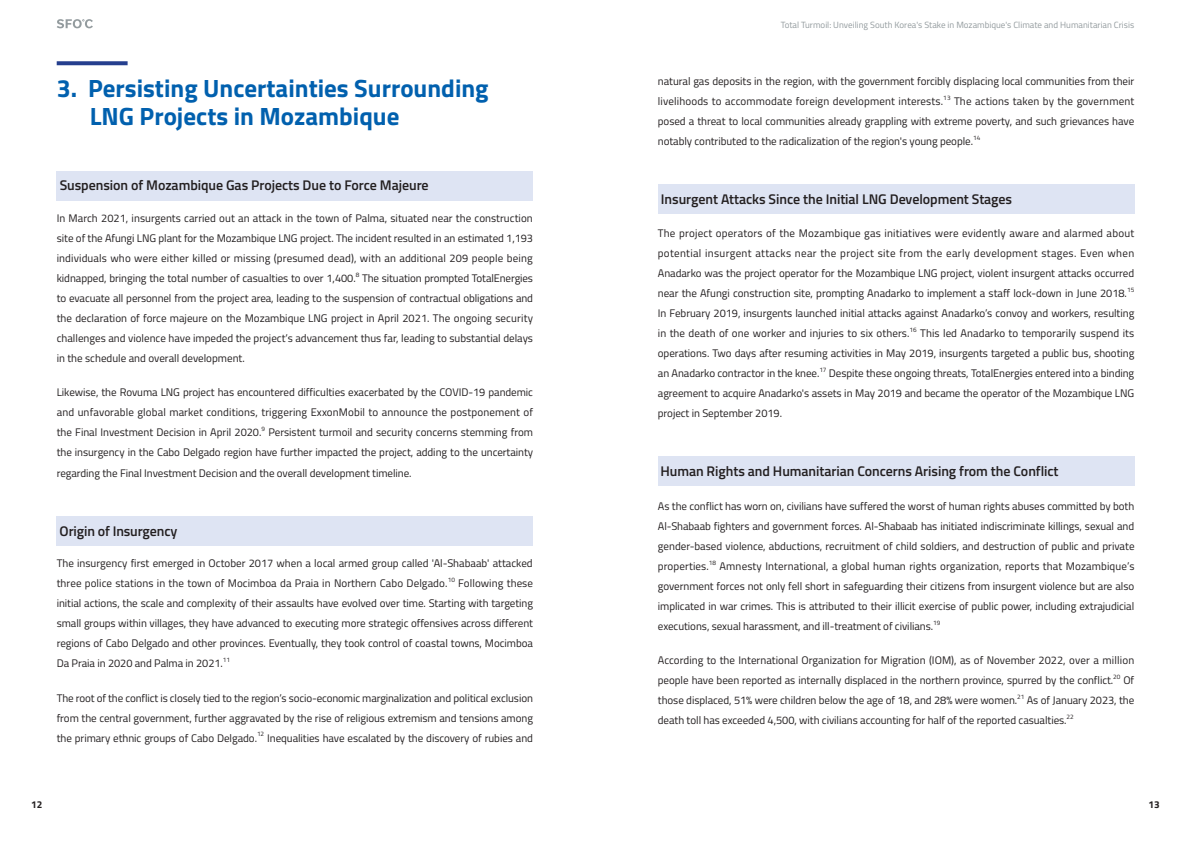
<style>
.page{position:relative;width:1191px;height:842px;background:#fff}
.page>*{position:absolute;margin:0;border:0;box-sizing:border-box;transform-origin:0 0}
.t1{font:700 25px "Cairo";color:#0160ae}
.본문{font:600 14px "Cairo";letter-spacing:-.005em;color:#231f20}
.본문-2{font:11px/20px "Cairo";letter-spacing:-.005em;color:#231f20;text-align:justify}
.t2{font:700 10px "Cairo";color:#231f20}
.t3{font:9px "Cairo";color:#939b9e}
.본문-3{font:6.4px "Cairo";letter-spacing:-.005em;color:#231f20}
</style>
<div class="page">
<svg style="left:57px;top:19px;width:36px;height:9px"></svg>
<div style="left:57px;top:171px;width:476px;height:30px;background:#dee4f3"></div>
<div style="left:57px;top:516px;width:476px;height:30px;background:#dee4f3"></div>
<div style="left:658px;top:456px;width:476px;height:30px;background:#dee4f3"></div>
<div style="left:658px;top:184px;width:476px;height:30px;background:#dee4f3"></div>
<svg style="left:57px;top:61px;width:71px;height:4px"></svg>
<p class="t1" style="left:57px;top:67px;width:433px">3. Persisting Uncertainties Surrounding</p>
<p class="t1" style="left:90px;top:95px;width:311px">LNG Projects in Mozambique</p>
<p class="본문" style="left:60px;top:175px;width:370px">Suspension of Mozambique Gas Projects Due to Force Majeure</p>
<p class="본문-2" style="left:57px;top:208px;width:478px">In March 2021, insurgents carried out an attack in the town of Palma, situated near the construction site of the Afungi LNG plant for the Mozambique LNG project. The incident resulted in an estimated 1,193 individuals who were either killed or missing (presumed dead), with an additional 209 people being kidnapped, bringing the total number of casualties to over 1,400.</p>
<p class="본문-3" style="left:356px;top:270px;width:5px">8</p>
<p class="본문-2" style="left:57px;top:268px;width:478px;text-indent:305px">The situation prompted TotalEnergies to evacuate all personnel from the project area, leading to the suspension of contractual obligations and the declaration of force majeure on the Mozambique LNG project in April 2021. The ongoing security challenges and violence have impeded the project’s advancement thus far, leading to substantial delays in the schedule and overall development.</p>
<p class="본문-2" style="left:57px;top:382px;width:478px">Likewise, the Rovuma LNG project has encountered difficulties exacerbated by the COVID-19 pandemic and unfavorable global market conditions, triggering ExxonMobil to announce the postponement of the Final Investment Decision in April 2020.</p>
<p class="본문-3" style="left:261px;top:424px;width:5px">9</p>
<p class="본문-2" style="left:57px;top:422px;width:478px;text-indent:212px">Persistent turmoil and security concerns stemming from the insurgency in the Cabo Delgado region have further impacted the project, adding to the uncertainty regarding the Final Investment Decision and the overall development timeline.</p>
<p class="본문" style="left:60px;top:520px;width:119px">Origin of Insurgency</p>
<p class="본문-2" style="left:57px;top:553px;width:477px">The insurgency first emerged in October 2017 when a local armed group called 'Al-Shabaab' attacked three police stations in the town of Mocimboa da Praia in Northern Cabo Delgado.</p>
<p class="본문-3" style="left:448px;top:575px;width:9px">10</p>
<p class="본문-2" style="left:57px;top:573px;width:478px;text-indent:401px">Following these initial actions, the scale and complexity of their assaults have evolved over time. Starting with targeting small groups within villages, they have advanced to executing more strategic offensives across different regions of Cabo Delgado and other provinces. Eventually, they took control of coastal towns, Mocimboa Da Praia in 2020 and Palma in 2021.</p>
<p class="본문-3" style="left:223px;top:655px;width:9px">11</p>
<p class="본문-2" style="left:57px;top:688px;width:478px">The root of the conflict is closely tied to the region’s socio-economic marginalization and political exclusion from the central government, further aggravated by the rise of religious extremism and tensions among the primary ethnic groups of Cabo Delgado.</p>
<p class="본문-3" style="left:257px;top:729px;width:9px">12</p>
<p class="본문-2" style="left:267px;top:728px;width:267px">Inequalities have escalated by the discovery of rubies and</p>
<p class="t3" style="left:781px;top:18px;width:355px">Total Turmoil: Unveiling South Korea's Stake in Mozambique's Climate and Humanitarian Crisis</p>
<p class="본문-2" style="left:658px;top:71px;width:478px">natural gas deposits in the region, with the government forcibly displacing local communities from their livelihoods to accommodate foreign development interests.</p>
<p class="본문-3" style="left:943px;top:93px;width:9px">13</p>
<p class="본문-2" style="left:658px;top:91px;width:478px;text-indent:296px">The actions taken by the government posed a threat to local communities already grappling with extreme poverty, and such grievances have notably contributed to the radicalization of the region's young people.</p>
<p class="본문-3" style="left:973px;top:133px;width:9px">14</p>
<p class="본문" style="left:661px;top:189px;width:353px">Insurgent Attacks Since the Initial LNG Development Stages</p>
<p class="본문-2" style="left:658px;top:223px;width:478px">The project operators of the Mozambique gas initiatives were evidently aware and alarmed about potential insurgent attacks near the project site from the early development stages. Even when Anadarko was the project operator for the Mozambique LNG project, violent insurgent attacks occurred near the Afungi construction site, prompting Anadarko to implement a staff lock-down in June 2018.</p>
<p class="본문-3" style="left:1127px;top:285px;width:9px">15</p>
<p class="본문-2" style="left:658px;top:303px;width:478px">In February 2019, insurgents launched initial attacks against Anadarko’s convoy and workers, resulting in the death of one worker and injuries to six others.</p>
<p class="본문-3" style="left:909px;top:325px;width:9px">16</p>
<p class="본문-2" style="left:658px;top:323px;width:478px;text-indent:262px">This led Anadarko to temporarily suspend its operations. Two days after resuming activities in May 2019, insurgents targeted a public bus, shooting an Anadarko contractor in the knee.</p>
<p class="본문-3" style="left:819px;top:365px;width:9px">17</p>
<p class="본문-2" style="left:658px;top:363px;width:478px;text-indent:171px">Despite these ongoing threats, TotalEnergies entered into a binding agreement to acquire Anadarko's assets in May 2019 and became the operator of the Mozambique LNG project in September 2019.</p>
<p class="본문" style="left:660px;top:461px;width:400px">Human Rights and Humanitarian Concerns Arising from the Conflict</p>
<p class="본문-2" style="left:658px;top:496px;width:478px">As the conflict has worn on, civilians have suffered the worst of human rights abuses committed by both Al-Shabaab fighters and government forces. Al-Shabaab has initiated indiscriminate killings, sexual and gender-based violence, abductions, recruitment of child soldiers, and destruction of public and private properties.</p>
<p class="본문-3" style="left:709px;top:558px;width:9px">18</p>
<p class="본문-2" style="left:658px;top:556px;width:478px;text-indent:62px">Amnesty International, a global human rights organization, reports that Mozambique’s government forces not only fell short in safeguarding their citizens from insurgent violence but are also implicated in war crimes. This is attributed to their illicit exercise of public power, including extrajudicial executions, sexual harassment, and ill-treatment of civilians.</p>
<p class="본문-3" style="left:933px;top:618px;width:9px">19</p>
<p class="본문-2" style="left:658px;top:650px;width:478px">According to the International Organization for Migration (IOM), as of November 2022, over a million people have been reported as internally displaced in the northern province, spurred by the conflict.</p>
<p class="본문-3" style="left:1113px;top:672px;width:9px">20</p>
<p class="본문-2" style="left:1123px;top:670px;width:12px">Of</p>
<p class="본문-2" style="left:658px;top:690px;width:361px">those displaced, 51% were children below the age of 18, and 28% were women.</p>
<p class="본문-3" style="left:1017px;top:692px;width:9px">21</p>
<p class="본문-2" style="left:658px;top:690px;width:478px;text-indent:369px">As of January 2023, the death toll has exceeded 4,500, with civilians accounting for half of the reported casualties.</p>
<p class="본문-3" style="left:1066px;top:712px;width:9px">22</p>
<p class="t2" style="left:31px;top:796px;width:13px">12</p>
<p class="t2" style="left:1148px;top:796px;width:13px">13</p>
</div>
